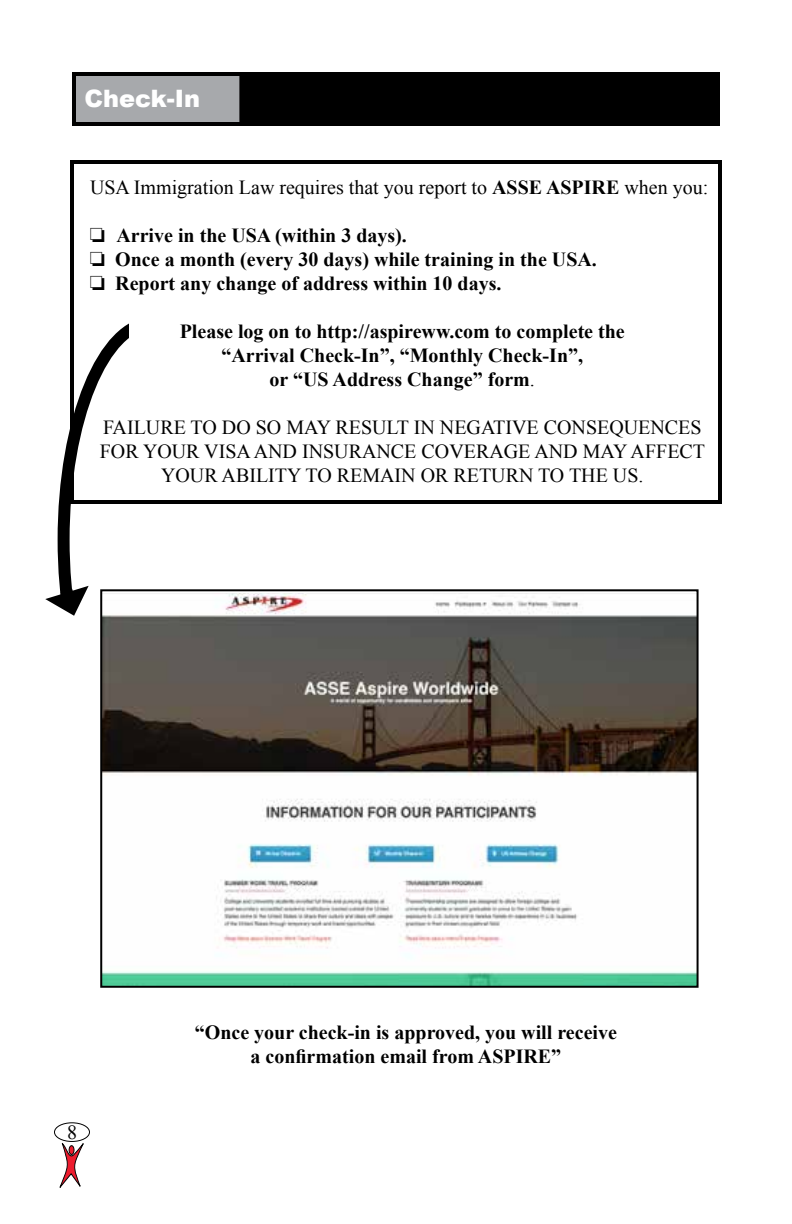
<style>
.page{position:relative;width:792px;height:1224px;background:#fff}
.page>*{position:absolute;margin:0;border:0;box-sizing:border-box;transform-origin:0 0}
.t1{font:900 24px "Arial";color:#fff}
.t2{font:700 20px/24px "Times New Roman";color:#000;text-align:center}
.t3{font:20px/24px "Times New Roman";color:#000;text-align:center}
.s1{font-weight:700}
.s2{font-weight:400}
</style>
<div class="page">
<svg style="left:45px;top:575px;width:44px;height:41px"></svg>
<div style="left:72px;top:72px;width:648px;height:54px;background:#a7a9ac;border:4px solid #000"></div>
<div style="left:239px;top:72px;width:481px;height:54px;background:#000"></div>
<svg style="left:59px;top:1143px;width:25px;height:45px"></svg>
<div style="left:69px;top:1146px;width:5px;height:8px;background:#ed1c2e;border-radius:50%"></div>
<div style="left:69px;top:1145px;width:5px;height:10px;border:1px solid #000;border-radius:50%"></div>
<div style="left:54px;top:1122px;width:36px;height:20px;border:1px solid #000;border-radius:50%"></div>
<div style="left:70px;top:160px;width:652px;height:344px;border:4px solid #000"></div>
<img style="left:103px;top:594px;width:593px;height:391px">
<div style="left:100px;top:589px;width:599px;height:399px;border:2px solid #000"></div>
<p class="t1" style="left:85px;top:81px;width:117px">Check-In</p>
<p class="t3" style="left:90px;top:175px;width:620px">USA Immigration Law requires that you report to <span class="s1">ASSE ASPIRE</span> when you:</p>
<p class="t2" style="left:90px;top:223px;width:318px">□ Arrive in the USA (within 3 days).</p>
<p class="t2" style="left:90px;top:247px;width:508px">□ Once a month (every 30 days) while training in the USA.</p>
<p class="t2" style="left:90px;top:271px;width:413px">□ Report any change of address within 10 days.</p>
<p class="t2" style="left:180px;top:319px;width:447px">Please log on to http://aspireww.com to complete the “Arrival Check-In”, “Monthly Check-In”,<br>or “US Address Change” form<span class="s2">.</span></p>
<p class="t3" style="left:100px;top:415px;width:607px">FAILURE TO DO SO MAY RESULT IN NEGATIVE CONSEQUENCES<br>FOR YOUR VISA AND INSURANCE COVERAGE AND MAY AFFECT<br>YOUR ABILITY TO REMAIN OR RETURN TO THE US.</p>
<p class="t3" style="left:67px;top:1120px;width:11px">8</p>
<p class="t2" style="left:195px;top:1020px;width:424px">“Once your check-in is approved, you will receive a confirmation email from ASPIRE”</p>
</div>
